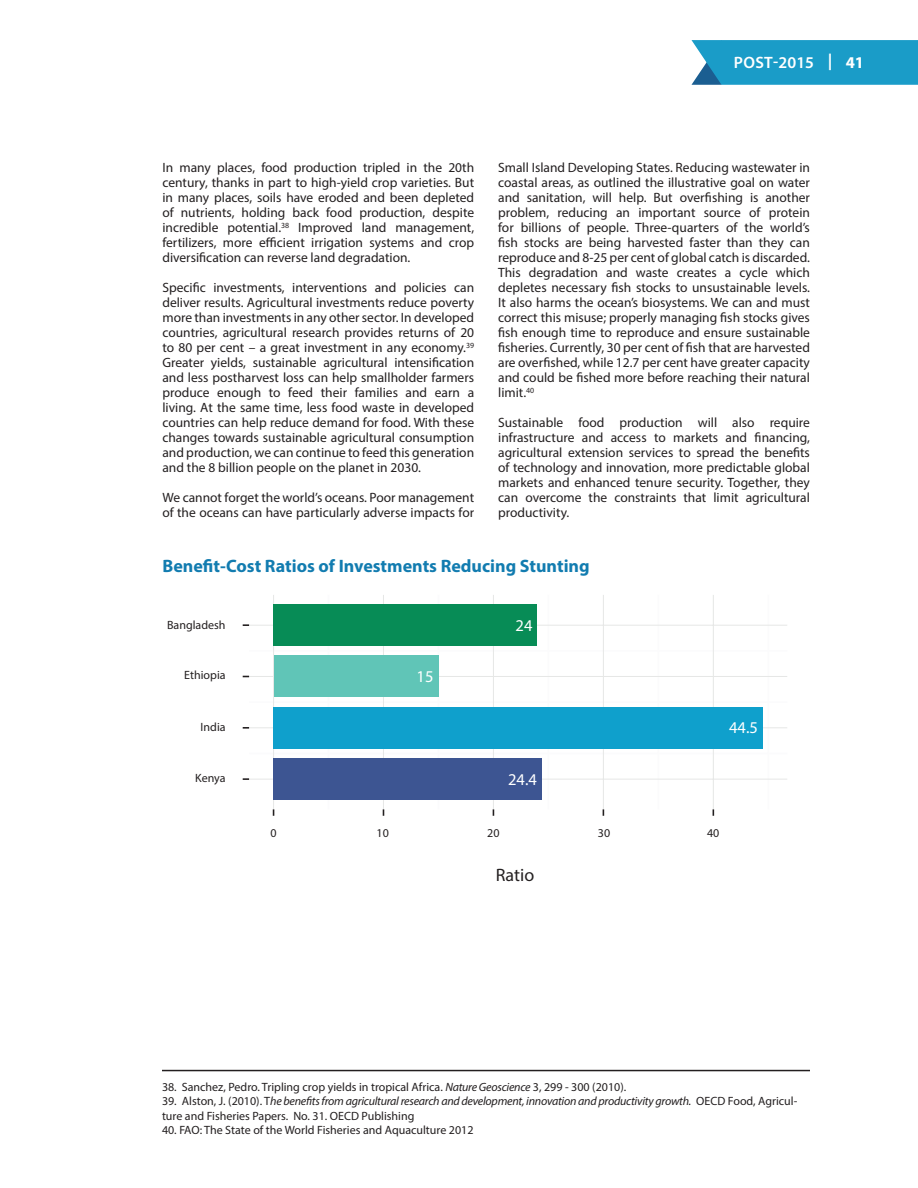
<style>
.page{position:relative;width:918px;height:1188px;background:#fff}
.page>*{position:absolute;margin:0;border:0;box-sizing:border-box;transform-origin:0 0}
.t1{font:700 18px "Myriad Pro";color:#127cb0}
.t2{font:18px "Myriad Pro";color:#231f20}
.t3{font:600 16.5px "Myriad Pro";letter-spacing:.01em;color:#fff}
.t4{font:16.5px "Myriad Pro";color:#fff}
.t5{font:13.5px/15px "Myriad Pro";color:#231f20;text-align:justify}
.t6{font:12px "Myriad Pro";color:#231f20}
.t7{font:italic 12px/14.4px "Myriad Pro";letter-spacing:-.02em;color:#231f20}
.s1{font-weight:700}
.s2{font-style:italic}
.s3{font-style:normal}
</style>
<div class="page">
<svg style="left:692px;top:40px;width:226px;height:45px;background:#239dc8"></svg>
<hr style="left:162px;top:1070px;width:648px;height:1px;background:#231f20">
<hr style="left:249px;top:701px;width:538px;height:2px;background:#fbfbfc">
<hr style="left:249px;top:753px;width:538px;height:1px;background:#fbfbfc">
<hr style="left:249px;top:650px;width:538px;height:2px;background:#fbfbfc">
<hr style="left:328px;top:595px;width:1px;height:214px;background:#fbfbfc">
<hr style="left:438px;top:595px;width:1px;height:214px;background:#fbfbfc">
<hr style="left:548px;top:595px;width:1px;height:214px;background:#fbfbfc">
<hr style="left:658px;top:595px;width:1px;height:214px;background:#fbfbfc">
<hr style="left:768px;top:595px;width:1px;height:214px;background:#fbfbfc">
<hr style="left:249px;top:727px;width:538px;height:1px;background:#e6e7e6">
<hr style="left:249px;top:779px;width:538px;height:1px;background:#e6e7e6">
<hr style="left:249px;top:625px;width:538px;height:1px;background:#e6e7e6">
<hr style="left:249px;top:676px;width:538px;height:1px;background:#e6e7e6">
<hr style="left:273px;top:595px;width:1px;height:214px;background:#e6e7e6">
<hr style="left:383px;top:595px;width:1px;height:214px;background:#e6e7e6">
<hr style="left:493px;top:595px;width:1px;height:214px;background:#e6e7e6">
<hr style="left:603px;top:595px;width:1px;height:214px;background:#e6e7e6">
<hr style="left:713px;top:595px;width:1px;height:214px;background:#e6e7e6">
<div style="left:274px;top:707px;width:489px;height:41px;background:#0fa0cc"></div>
<div style="left:274px;top:759px;width:268px;height:41px;background:#3d5592"></div>
<div style="left:274px;top:605px;width:263px;height:41px;background:#078c56"></div>
<div style="left:274px;top:656px;width:164px;height:41px;background:#60c5b7"></div>
<svg style="left:243px;top:727px;width:6px;height:2px"></svg>
<svg style="left:243px;top:778px;width:6px;height:2px"></svg>
<svg style="left:243px;top:624px;width:6px;height:2px"></svg>
<p class="t3" style="left:734px;top:52px;width:132px">Post-2015 <span class="s1">| 41</span></p>
<p class="t5" style="left:162px;top:160px;width:313px">In many places, food production tripled in the 20th century, thanks in part to high-yield crop varieties. But in many places, soils have eroded and been depleted of nutrients, holding back food production, despite incredible potential.<sup>38</sup> Improved land management, fertilizers, more efficient irrigation systems and crop diversification can reverse land degradation.</p>
<p class="t5" style="left:162px;top:280px;width:313px">Specific investments, interventions and policies can deliver results. Agricultural investments reduce poverty more than investments in any other sector. In developed countries, agricultural research provides returns of 20 to 80 per cent – a great investment in any economy.<sup>39<br></sup>Greater yields, sustainable agricultural intensification and less postharvest loss can help smallholder farmers produce enough to feed their families and earn a living. At the same time, less food waste in developed countries can help reduce demand for food. With these changes towards sustainable agricultural consumption and production, we can continue to feed this generation and the 8 billion people on the planet in 2030.</p>
<p class="t5" style="left:162px;top:490px;width:313px">We cannot forget the world’s oceans. Poor management of the oceans can have particularly adverse impacts for</p>
<p class="t5" style="left:498px;top:160px;width:313px">Small Island Developing States. Reducing wastewater in coastal areas, as outlined the illustrative goal on water and sanitation, will help. But overfishing is another problem, reducing an important source of protein for billions of people. Three-quarters of the world’s fish stocks are being harvested faster than they can reproduce and 8-25 per cent of global catch is discarded.<br>This degradation and waste creates a cycle which depletes necessary fish stocks to unsustainable levels.<br>It also harms the ocean’s biosystems. We can and must correct this misuse; properly managing fish stocks gives fish enough time to reproduce and ensure sustainable fisheries. Currently, 30 per cent of fish that are harvested are overfished, while 12.7 per cent have greater capacity and could be fished more before reaching their natural limit.<sup>40</sup></p>
<p class="t5" style="left:498px;top:415px;width:313px">Sustainable food production will also require infrastructure and access to markets and financing, agricultural extension services to spread the benefits of technology and innovation, more predictable global markets and enhanced tenure security. Together, they can overcome the constraints that limit agricultural productivity.</p>
<h1 class="t1" style="left:162px;top:554px;width:429px">Benefit-Cost Ratios of Investments Reducing Stunting</h1>
<p class="t6" style="left:167px;top:617px;width:60px">Bangladesh</p>
<p class="t6" style="left:184px;top:668px;width:43px">Ethiopia</p>
<p class="t4" style="left:417px;top:666px;width:18px">15</p>
<p class="t4" style="left:516px;top:615px;width:18px">24</p>
<p class="t6" style="left:201px;top:720px;width:27px">India</p>
<p class="t4" style="left:729px;top:718px;width:30px">44.5</p>
<p class="t6" style="left:195px;top:771px;width:32px">Kenya</p>
<p class="t4" style="left:508px;top:769px;width:30px">24.4</p>
<p class="t6" style="left:270px;top:826px;width:8px">0</p>
<p class="t6" style="left:377px;top:826px;width:14px">10</p>
<p class="t6" style="left:487px;top:826px;width:14px">20</p>
<p class="t6" style="left:598px;top:826px;width:14px">30</p>
<p class="t6" style="left:707px;top:826px;width:14px">40</p>
<h1 class="t2" style="left:496px;top:864px;width:40px">Ratio</h1>
<p class="t6" style="left:162px;top:1079px;width:466px">38. Sanchez, Pedro. Tripling crop yields in tropical Africa. <span class="s2">Nature Geoscience</span> 3, 299 - 300 (2010).</p>
<p class="t7" style="left:162px;top:1094px;width:637px"><span class="s3">39. Alston, J. (2010). T</span>he benefits from agricultural research and development, innovation and productivity growth. <span class="s3">OECD Food, Agricul&shy;ture and Fisheries Papers. No. 31. OECD Publishing</span></p>
<p class="t6" style="left:162px;top:1123px;width:313px">40. FAO: The State of the World Fisheries and Aquaculture 2012</p>
</div>
